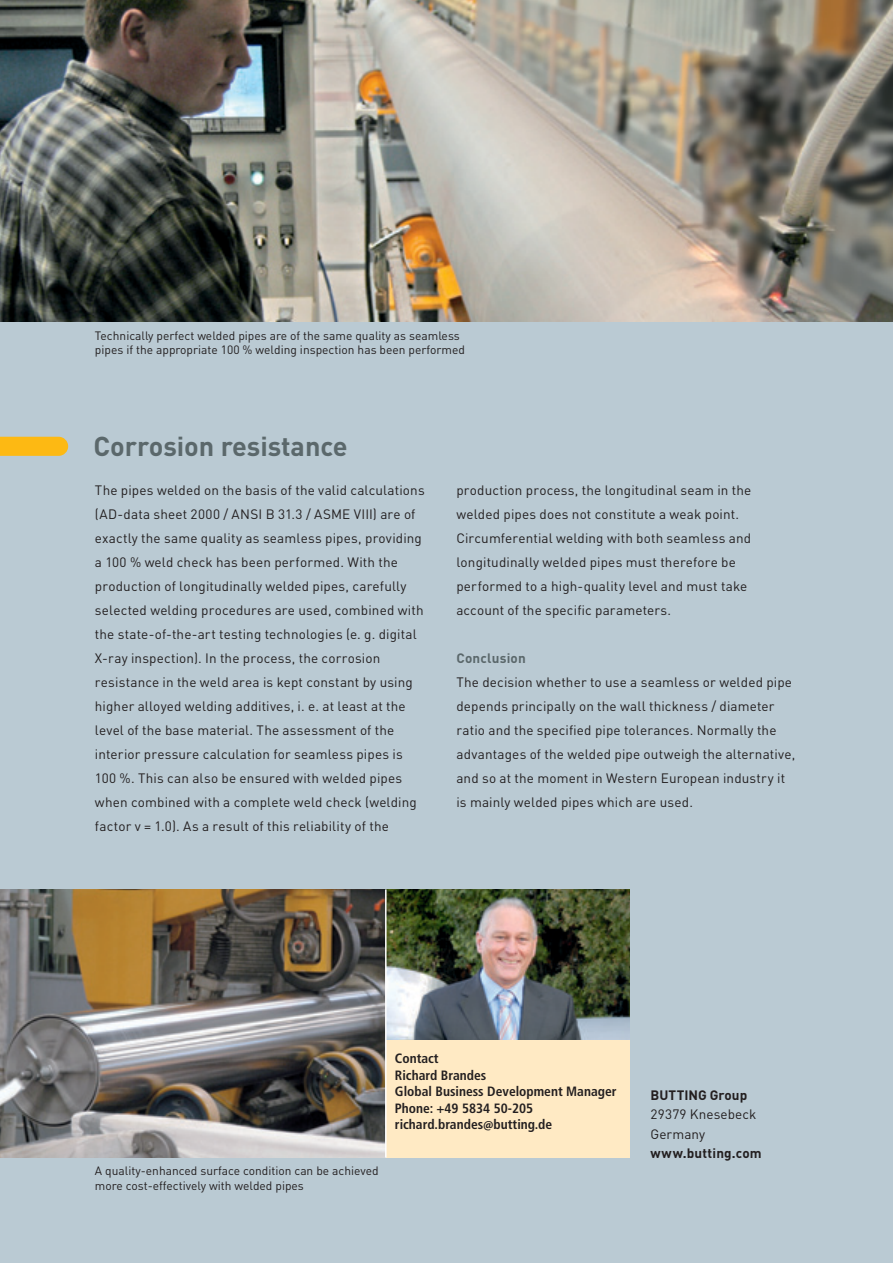
<style>
.page{position:relative;width:893px;height:1263px;background:#bacad3}
.page>*{position:absolute;margin:0;border:0;box-sizing:border-box;transform-origin:0 0}
.t1{font:700 27px "DIN";color:#5b686b}
.t2{font:13.5px/24px "DIN";letter-spacing:.01em;color:#231f20}
.t3{font:700 condensed 13.5px "Frutiger";color:#231f20}
.t4{font:700 13.5px "DIN";letter-spacing:.01em;color:#231f20}
.t5{font:700 13.5px "DIN";letter-spacing:.015em;color:#5b686b}
.t6{font:12px/14.4px "DIN";color:#231f20}
.s1{font-family:"Myriad Pro";font-stretch:normal}
</style>
<div class="page">
<img style="left:0;top:889px;width:385px;height:268px">
<img style="left:0;top:0;width:893px;height:322px">
<img style="left:387px;top:889px;width:243px;height:151px">
<div style="left:386px;top:1040px;width:244px;height:117px;background:#ffeac4"></div>
<hr style="left:385px;top:889px;width:2px;height:268px;background:#fff">
<svg style="left:0;top:437px;width:68px;height:19px"></svg>
<p class="t6" style="left:95px;top:329px;width:366px">Technically perfect welded pipes are of the same quality as seamless</p>
<p class="t6" style="left:95px;top:343px;width:371px">pipes if the appropriate 100 % welding inspection has been performed</p>
<p class="t1" style="left:94px;top:428px;width:256px">Corrosion resistance</p>
<p class="t2" style="left:95px;top:478px;width:331px">The pipes welded on the basis of the valid calculations (AD-data sheet 2000 / ANSI B 31.3 / ASME VIII) are of exactly the same quality as seamless pipes, providing</p>
<p class="t2" style="left:95px;top:550px;width:304px">a 100 % weld check has been performed. With the</p>
<p class="t2" style="left:95px;top:574px;width:313px">production of longitudinally welded pipes, carefully</p>
<p class="t2" style="left:95px;top:598px;width:330px">selected welding procedures are used, combined with the state-of-the-art testing technologies (e. g. digital</p>
<p class="t2" style="left:95px;top:646px;width:287px">X-ray inspection). In the process, the corrosion</p>
<p class="t2" style="left:95px;top:670px;width:319px">resistance in the weld area is kept constant by using higher alloyed welding additives, i. e. at least at the</p>
<p class="t2" style="left:95px;top:718px;width:323px">level of the base material. The assessment of the interior pressure calculation for seamless pipes is 100 %. This can also be ensured with welded pipes when combined with a complete weld check (welding factor v = 1.0). As a result of this reliability of the</p>
<p class="t2" style="left:456px;top:478px;width:296px">production process, the longitudinal seam in the welded pipes does not constitute a weak point.<br>Circumferential welding with both seamless and longitudinally welded pipes must therefore be performed to a high-quality level and must take account of the specific parameters.</p>
<p class="t5" style="left:456px;top:649px;width:71px">Conclusion</p>
<p class="t2" style="left:456px;top:670px;width:340px">The decision whether to use a seamless or welded pipe depends principally on the wall thickness / diameter ratio and the specified pipe tolerances. Normally the advantages of the welded pipe outweigh the alternative, and so at the moment in Western European industry it is mainly welded pipes which are used.</p>
<p class="t6" style="left:95px;top:1164px;width:285px">A quality-enhanced surface condition can be achieved more cost-effectively with welded pipes</p>
<p class="t3" style="left:395px;top:1050px;width:45px">Contact</p>
<p class="t3" style="left:395px;top:1067px;width:93px">Richard Brandes</p>
<p class="t3" style="left:395px;top:1083px;width:223px">Global Business Development Manager</p>
<p class="t3" style="left:395px;top:1100px;width:140px">Phone: +49 5834 50-205</p>
<p class="t3" style="left:395px;top:1116px;width:159px">richard.brandes<span class="s1">@</span>butting.de</p>
<p class="t4" style="left:651px;top:1085px;width:98px">BUTTING Group</p>
<p class="t2" style="left:651px;top:1102px;width:107px">29379 Knesebeck</p>
<p class="t2" style="left:651px;top:1122px;width:56px">Germany</p>
<p class="t4" style="left:651px;top:1144px;width:113px">www.butting.com</p>
</div>
